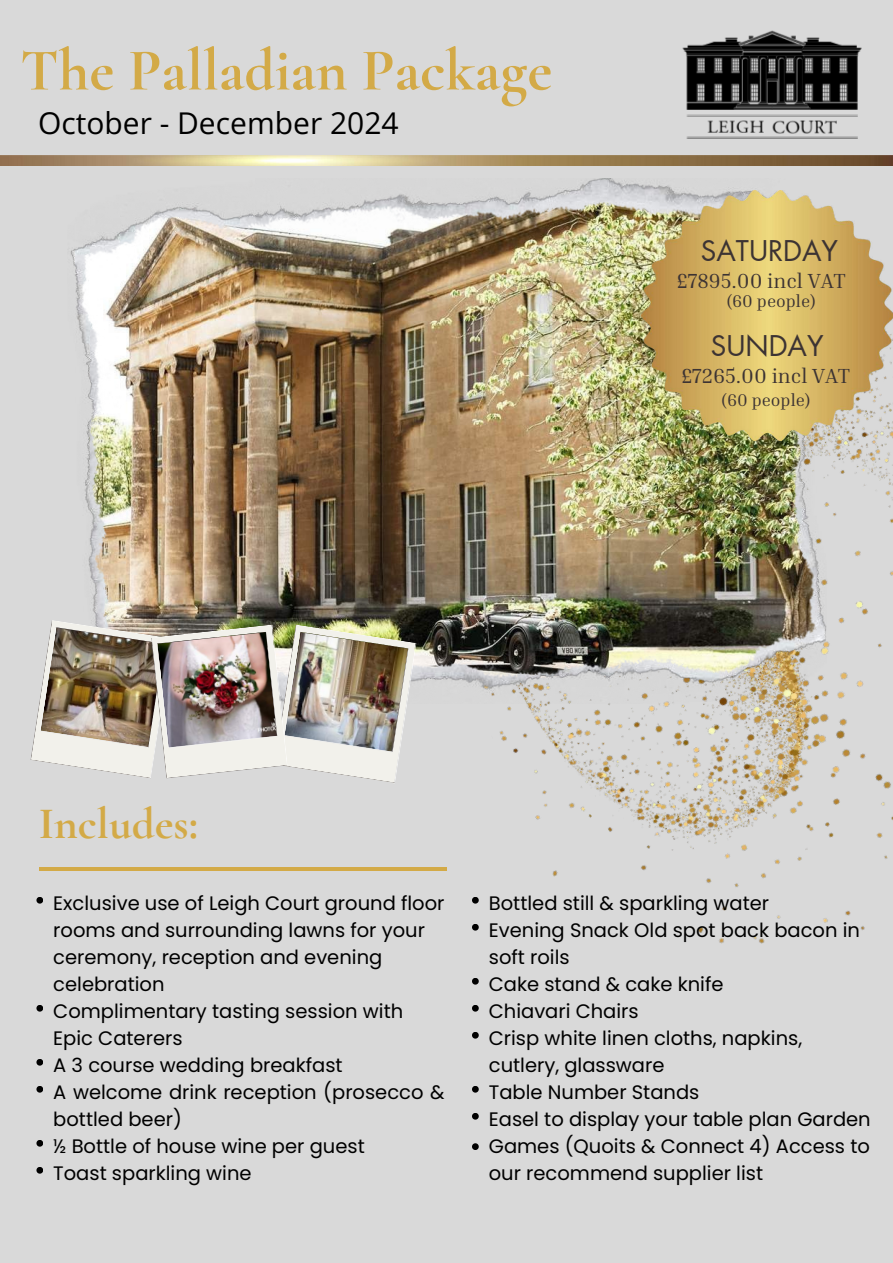
<style>
.page{position:relative;width:893px;height:1263px;background:#d9d9d9}
.page>*{position:absolute;margin:0;border:0;box-sizing:border-box;transform-origin:0 0}
.t1{font:700 60px "Cormorant Garamond";color:#d3aa47}
.t2{font:700 45px "Cormorant Garamond";color:#d3aa47}
.t3{font:30px "Open Sans";color:#000}
.t4{font:27.9px "Futura LT Pro";color:#3c3333}
.t5{font:20.92px "Inria Serif";color:#3c3333}
.t6{font:19.5px/27px "Poppins";color:#000}
.t7{font:17.4px "Inria Serif";color:#3c3333}
</style>
<div class="page">
<img style="left:0;top:155px;width:893px;height:11px">
<img style="left:473px;top:311px;width:420px;height:728px">
<img style="left:70px;top:178px;width:756px;height:525px">
<img style="left:30px;top:620px;width:386px;height:163px">
<img style="left:641px;top:190px;width:251px;height:250px">
<svg style="left:36px;top:897px;width:7px;height:6px"></svg>
<svg style="left:36px;top:1005px;width:7px;height:6px"></svg>
<svg style="left:36px;top:1059px;width:7px;height:6px"></svg>
<svg style="left:36px;top:1086px;width:7px;height:6px"></svg>
<svg style="left:36px;top:1140px;width:7px;height:6px"></svg>
<svg style="left:36px;top:1167px;width:7px;height:6px"></svg>
<hr style="left:39px;top:867px;width:408px;height:4px;background:#d3aa47">
<svg style="left:472px;top:897px;width:7px;height:6px"></svg>
<svg style="left:472px;top:924px;width:7px;height:6px"></svg>
<svg style="left:472px;top:1032px;width:7px;height:6px"></svg>
<svg style="left:472px;top:978px;width:7px;height:6px"></svg>
<svg style="left:472px;top:1005px;width:7px;height:6px"></svg>
<svg style="left:472px;top:1086px;width:7px;height:6px"></svg>
<svg style="left:472px;top:1113px;width:7px;height:6px"></svg>
<svg style="left:472px;top:1143px;width:7px;height:7px"></svg>
<img style="left:686px;top:137px;width:171px;height:1px">
<svg style="left:772px;top:120px;width:12px;height:13px"></svg>
<img style="left:785px;top:120px;width:28px;height:14px">
<svg style="left:814px;top:120px;width:22px;height:14px"></svg>
<svg style="left:707px;top:120px;width:42px;height:13px"></svg>
<img style="left:750px;top:120px;width:13px;height:13px">
<img style="left:742px;top:56px;width:59px;height:47px">
<img style="left:801px;top:56px;width:56px;height:46px">
<img style="left:804px;top:102px;width:53px;height:7px">
<img style="left:734px;top:105px;width:76px;height:5px">
<img style="left:740px;top:104px;width:67px;height:2px">
<svg style="left:806px;top:38px;width:13px;height:3px"></svg>
<img style="left:806px;top:41px;width:33px;height:3px">
<img style="left:805px;top:44px;width:52px;height:3px">
<img style="left:805px;top:47px;width:56px;height:4px">
<img style="left:685px;top:50px;width:174px;height:6px">
<svg style="left:794px;top:55px;width:10px;height:4px"></svg>
<svg style="left:776px;top:55px;width:10px;height:4px"></svg>
<svg style="left:776px;top:100px;width:28px;height:4px"></svg>
<img style="left:741px;top:44px;width:64px;height:6px">
<img style="left:686px;top:54px;width:56px;height:48px">
<img style="left:686px;top:102px;width:54px;height:7px">
<img style="left:767px;top:82px;width:10px;height:21px">
<svg style="left:724px;top:38px;width:13px;height:3px"></svg>
<img style="left:706px;top:41px;width:32px;height:3px">
<img style="left:687px;top:44px;width:54px;height:3px">
<img style="left:682px;top:47px;width:61px;height:4px">
<img style="left:742px;top:49px;width:60px;height:3px">
<svg style="left:740px;top:55px;width:10px;height:4px"></svg>
<svg style="left:758px;top:55px;width:10px;height:4px"></svg>
<svg style="left:740px;top:101px;width:10px;height:3px"></svg>
<svg style="left:758px;top:101px;width:10px;height:3px"></svg>
<img style="left:741px;top:44px;width:61px;height:2px">
<img style="left:738px;top:30px;width:68px;height:14px">
<svg style="left:749px;top:35px;width:4px;height:5px"></svg>
<svg style="left:767px;top:79px;width:10px;height:3px"></svg>
<p class="t1" style="left:20px;top:34px;width:534px">The Palladian Package</p>
<h3 class="t3" style="left:38px;top:102px;width:362px">October - December 2024</h3>
<h5 class="t4" style="left:701px;top:238px;width:139px">SATURDAY</h5>
<p class="t5" style="left:677px;top:267px;width:170px">£7895.00 incl VAT</p>
<p class="t7" style="left:726px;top:290px;width:91px">(60 people)</p>
<h5 class="t4" style="left:711px;top:333px;width:114px">SUNDAY</h5>
<p class="t5" style="left:681px;top:362px;width:170px">£7265.00 incl VAT</p>
<p class="t7" style="left:721px;top:389px;width:91px">(60 people)</p>
<p class="t2" style="left:39px;top:796px;width:161px">Includes:</p>
<p class="t6" style="left:53px;top:889px;width:393px">Exclusive use of Leigh Court ground floor rooms and surrounding lawns for your ceremony, reception and evening celebration<br>Complimentary tasting session with<br>Epic Caterers<br>A 3 course wedding breakfast<br>A welcome drink reception (prosecco &amp; bottled beer)<br>½ Bottle of house wine per guest<br>Toast sparkling wine</p>
<p class="t6" style="left:489px;top:889px;width:383px">Bottled still &amp; sparkling water<br>Evening Snack Old spot back bacon in soft roils<br>Cake stand &amp; cake knife<br>Chiavari Chairs<br>Crisp white linen cloths, napkins, cutlery, glassware<br>Table Number Stands<br>Easel to display your table plan Garden<br>Games (Quoits &amp; Connect 4) Access to our recommend supplier list</p>
</div>
